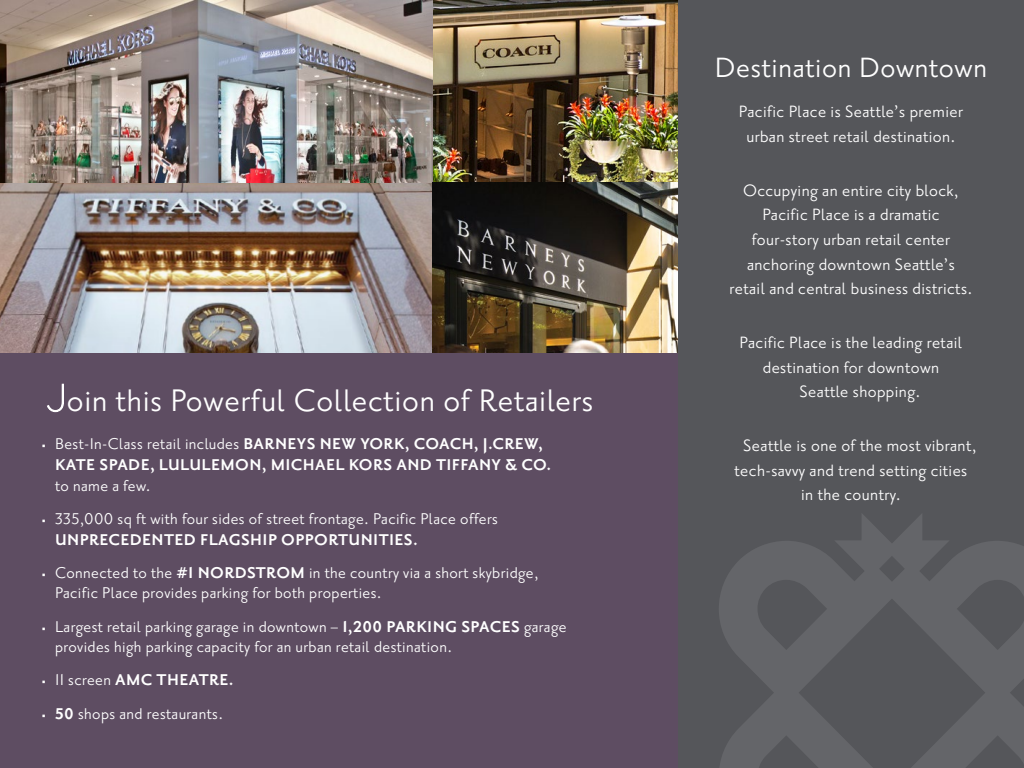
<style>
.page{position:relative;width:1024px;height:768px;background:#fff}
.page>*{position:absolute;margin:0;border:0;box-sizing:border-box;transform-origin:0 0}
.t1{font:38px "Priori Sans OT";letter-spacing:.02em;color:#fff}
.t2{font:34px "Priori Sans OT";letter-spacing:.02em;color:#fff}
.t3{font:20px/24.6px "Priori Sans OT";letter-spacing:.02em;color:#fff;text-align:center}
.t4{font:19px/20.7px "Priori Sans OT";letter-spacing:.02em;color:#fff}
.t5{font:700 19px/20.7px "Priori Sans OT";letter-spacing:.02em;color:#fff}
.s1{font-family:"Gotham HTF";font-weight:100}
.s2{font-family:"Andale Mono";font-weight:400;font-size:10px}
.s3{font-weight:400}
.s4{font-family:"Andale Mono";font-size:10px}
.s5{font-weight:700}
</style>
<div class="page">
<div style="left:0;top:353px;width:678px;height:415px;background:#5e4d62"></div>
<img style="left:432px;top:0;width:246px;height:182px">
<img style="left:0;top:182px;width:432px;height:171px">
<img style="left:0;top:0;width:432px;height:182px">
<img style="left:432px;top:182px;width:246px;height:171px">
<svg style="left:47px;top:383px;width:17px;height:30px"></svg>
<div style="left:678px;top:0;width:346px;height:768px;background:#55565a"></div>
<svg style="left:719px;top:514px;width:305px;height:254px"></svg>
<h1 class="t1" style="left:47px;top:383px;width:548px"><span class="s1">J</span>oin this Powerful Collection of Retailers</h1>
<p class="t5" style="left:55px;top:435px;width:498px;text-indent:-14px"><span class="s2">▪</span> <span class="s3">Best-In-Class retail includes</span> BARNEYS NEW YORK, COACH, J.CREW,<br>KATE SPADE, LULULEMON, MICHAEL KORS AND TIFFANY &amp; CO.</p>
<p class="t4" style="left:55px;top:476px;width:97px">to name a few.</p>
<p class="t4" style="left:55px;top:509px;width:444px;text-indent:-14px"><span class="s4">▪</span> 335,000 sq ft with four sides of street frontage. Pacific Place offers<br><span class="s5">UNPRECEDENTED FLAGSHIP OPPORTUNITIES.</span></p>
<p class="t4" style="left:55px;top:563px;width:485px;text-indent:-14px"><span class="s4">▪</span> Connected to the <span class="s5">#1 NORDSTROM</span> in the country via a short skybridge,<br>Pacific Place provides parking for both properties.</p>
<p class="t4" style="left:55px;top:617px;width:513px;text-indent:-14px"><span class="s4">▪</span> Largest retail parking garage in downtown – <span class="s5">1,200 PARKING SPACES</span> garage provides high parking capacity for an urban retail destination.</p>
<p class="t5" style="left:41px;top:671px;width:194px"><span class="s2">▪</span> <span class="s3">11 screen</span> AMC THEATRE.</p>
<p class="t4" style="left:41px;top:704px;width:184px"><span class="s4">▪</span> <span class="s5">50</span> shops and restaurants.</p>
<h2 class="t2" style="left:715px;top:53px;width:274px">Destination Downtown</h2>
<p class="t3" style="left:739px;top:101px;width:226px">Pacific Place is Seattle’s premier urban street retail destination.</p>
<p class="t3" style="left:729px;top:179px;width:245px">Occupying an entire city block,<br>Pacific Place is a dramatic four-story urban retail center anchoring downtown Seattle’s retail and central business districts.</p>
<p class="t3" style="left:740px;top:331px;width:224px">Pacific Place is the leading retail</p>
<p class="t3" style="left:763px;top:356px;width:178px">destination for downtown</p>
<p class="t3" style="left:800px;top:380px;width:122px">Seattle shopping.</p>
<p class="t3" style="left:735px;top:434px;width:244px">Seattle is one of the most vibrant, tech-savvy and trend setting cities in the country.</p>
</div>
